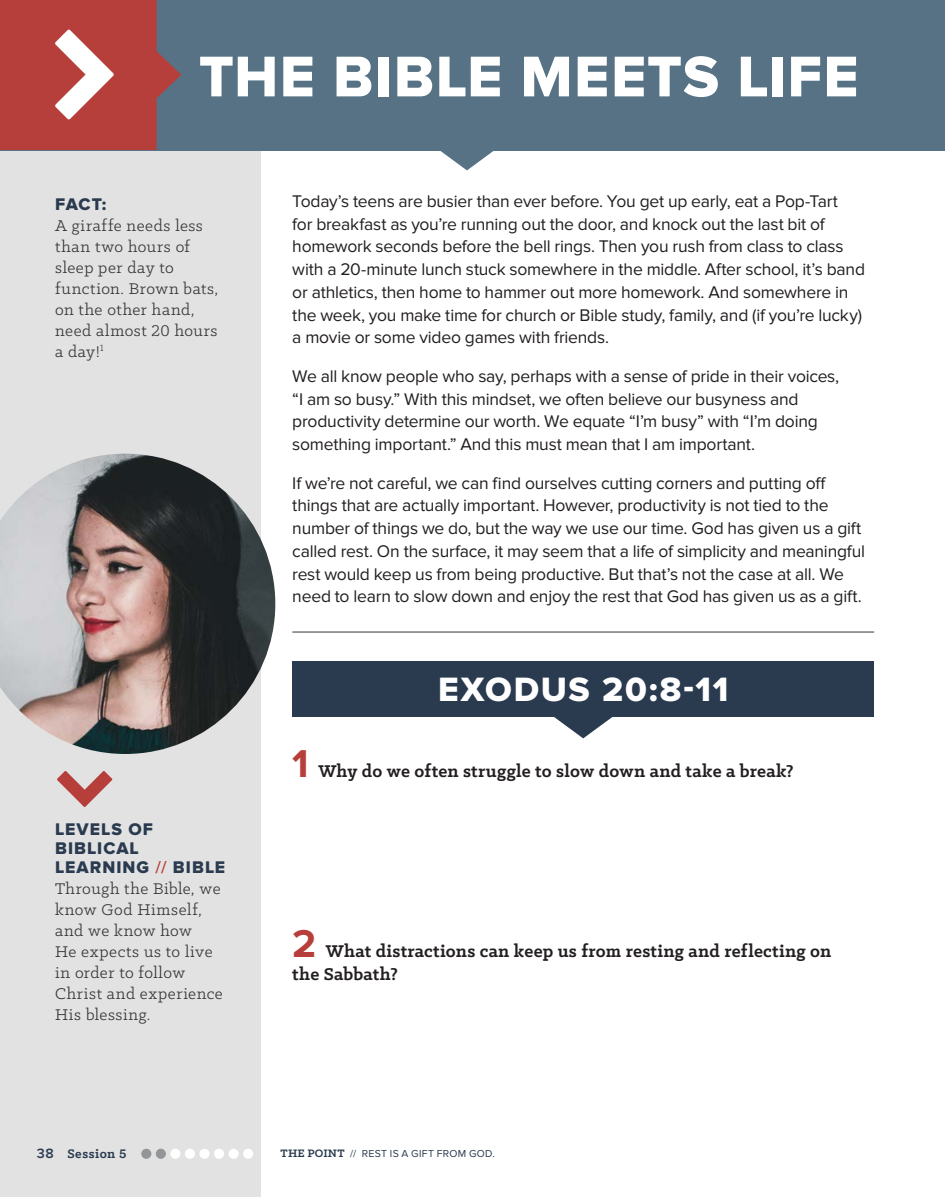
<style>
.page{position:relative;width:945px;height:1197px;background:#fff}
.page>*{position:absolute;margin:0;border:0;box-sizing:border-box;transform-origin:0 0}
.bible_meets_life{font:59.5px "Proxima Nova Extrabld";letter-spacing:.025em;color:#fff}
.passage{font:35px "Proxima Nova Extrabld";letter-spacing:.045em;color:#fff}
.question{font:700 19.25px/22.8px "Klinic Slab";letter-spacing:.015em;color:#231f20}
.t1{font:17.5px/22.8px "Proxima Nova";letter-spacing:-.015em;color:#231f20}
.fact_copy{font:17.5px/21px "Klinic Slab";letter-spacing:.035em;color:#363334}
.LOBL{font:17.5px/19.2px "Proxima Nova Extrabld";letter-spacing:.06em;color:#2a3a4f}
.fact{font:17.5px "Proxima Nova Extrabld";color:#2a3a4f}
.t2{font:700 14px "Klinic Slab";letter-spacing:.04em;color:#2a3a4f}
.point_small{font:10.5px "Proxima Nova";letter-spacing:.03em;color:#2a3a4f}
.s1{font-family:"Proxima Nova";font-weight:600;color:#b73f3b}
.s2{font-family:"Proxima Nova";font-size:40.25px;color:#b73f3b}
.s3{font-family:"Proxima Nova";font-weight:600}
.s4{font-family:"Klinic Slab";font-weight:700;font-size:12.25px}
</style>
<div class="page">
<div style="left:0;top:0;width:260px;height:1197px;background:#e2e2e2"></div>
<div style="left:0;top:0;width:945px;height:150px;background:#567284"></div>
<svg style="left:0;top:0;width:181px;height:150px;background:#b15453"></svg>
<div style="left:292px;top:662px;width:582px;height:55px;background:#2a3a4f"></div>
<svg style="left:554px;top:717px;width:58px;height:21px"></svg>
<svg style="left:437px;top:150px;width:60px;height:20px"></svg>
<hr style="left:292px;top:632px;width:582px;height:1px;background:#363334">
<img style="left:0;top:454px;width:275px;height:300px">
<svg style="left:57px;top:771px;width:55px;height:36px"></svg>
<div style="left:141px;top:1149px;width:10px;height:10px;background:#939598;border-radius:50%"></div>
<div style="left:156px;top:1149px;width:10px;height:10px;background:#939598;border-radius:50%"></div>
<div style="left:170px;top:1149px;width:10px;height:10px;background:#fff;border-radius:50%"></div>
<div style="left:185px;top:1149px;width:10px;height:10px;background:#fff;border-radius:50%"></div>
<div style="left:199px;top:1149px;width:11px;height:10px;background:#fff;border-radius:50%"></div>
<div style="left:214px;top:1149px;width:10px;height:10px;background:#fff;border-radius:50%"></div>
<div style="left:229px;top:1149px;width:10px;height:10px;background:#fff;border-radius:50%"></div>
<div style="left:243px;top:1149px;width:10px;height:10px;background:#fff;border-radius:50%"></div>
<p class="bible_meets_life" style="left:199px;top:42px;width:661px">THE BIBLE MEETS LIFE</p>
<p class="fact" style="left:55px;top:194px;width:53px">FACT:</p>
<p class="fact_copy" style="left:55px;top:214px;width:165px">A giraffe needs less than two hours of sleep per day to function. Brown bats, on the other hand, need almost 20 hours a day!<sup>1</sup></p>
<p class="LOBL" style="left:55px;top:820px;width:172px">LEVELS OF<br>BIBLICAL<br>LEARNING <span class="s1">//</span> BIBLE</p>
<p class="fact_copy" style="left:55px;top:878px;width:169px">Through the Bible, we know God Himself, and we know how<br>He expects us to live in order to follow<br>Christ and experience<br>His blessing.</p>
<p class="t1" style="left:292px;top:190px;width:574px">Today’s teens are busier than ever before. You get up early, eat a Pop-Tart<br>for breakfast as you’re running out the door, and knock out the last bit of homework seconds before the bell rings. Then you rush from class to class with a 20-minute lunch stuck somewhere in the middle. After school, it’s band or athletics, then home to hammer out more homework. And somewhere in the week, you make time for church or Bible study, family, and (if you’re lucky) a movie or some video games with friends.</p>
<p class="t1" style="left:292px;top:365px;width:548px">We all know people who say, perhaps with a sense of pride in their voices, “I am so busy.” With this mindset, we often believe our busyness and productivity determine our worth. We equate “I’m busy” with “I’m doing something important.” And this must mean that I am important.</p>
<p class="t1" style="left:292px;top:472px;width:574px">If we’re not careful, we can find ourselves cutting corners and putting off things that are actually important. However, productivity is not tied to the number of things we do, but the way we use our time. God has given us a gift called rest. On the surface, it may seem that a life of simplicity and meaningful rest would keep us from being productive. But that’s not the case at all. We need to learn to slow down and enjoy the rest that God has given us as a gift.</p>
<p class="passage" style="left:438px;top:670px;width:292px">EXODUS 20:8-11</p>
<p class="question" style="left:292px;top:759px;width:503px"><span class="s2">1</span> Why do we often struggle to slow down and take a break?</p>
<p class="question" style="left:292px;top:939px;width:541px"><span class="s2">2</span> What distractions can keep us from resting and reflecting on the Sabbath?</p>
<p class="t2" style="left:37px;top:1144px;width:91px"><span class="s3">38</span> Session 5</p>
<p class="point_small" style="left:281px;top:1148px;width:216px"><span class="s4">THE POINT</span> // REST IS A GIFT FROM GOD.</p>
</div>
